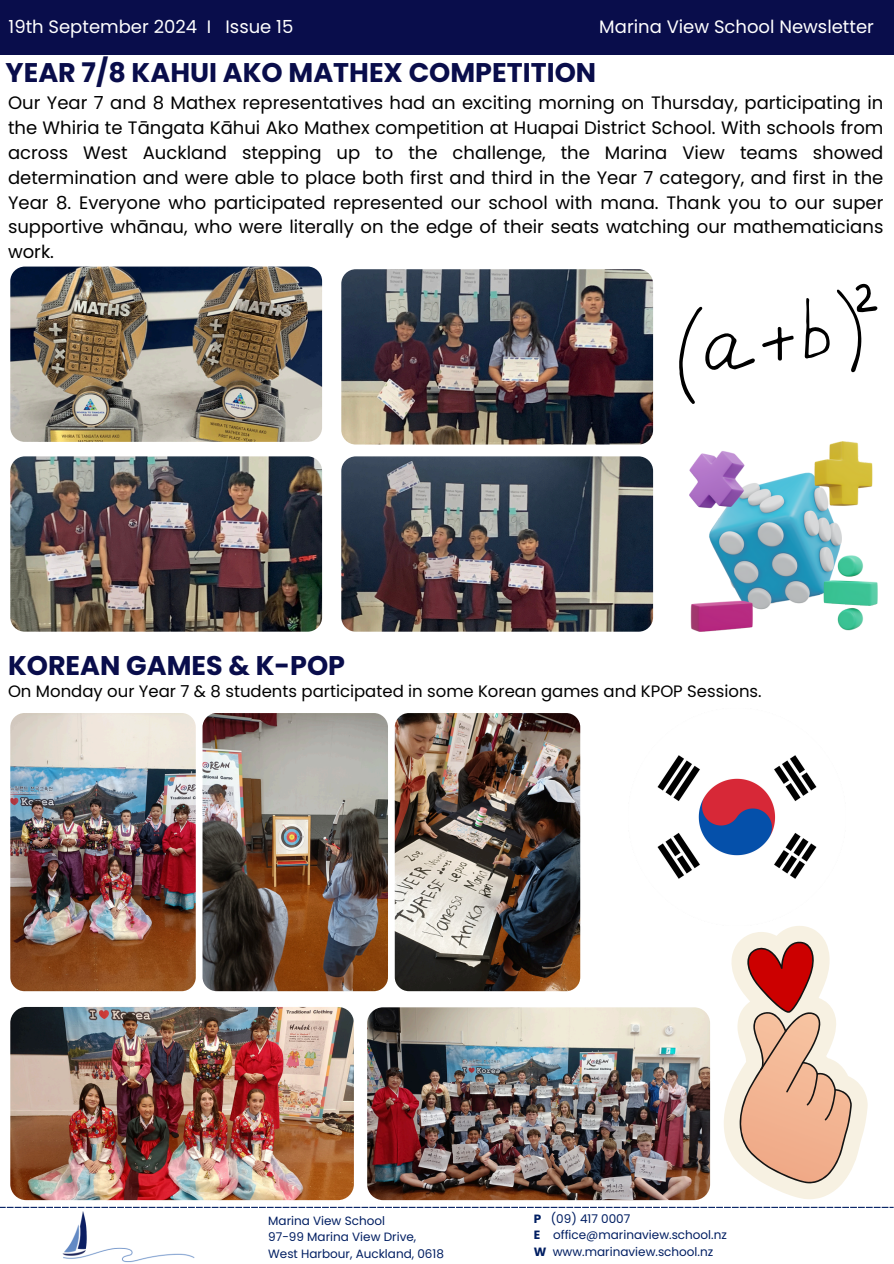
<style>
.page{position:relative;width:894px;height:1264px;background:#fff}
.page>*{position:absolute;margin:0;border:0;box-sizing:border-box;transform-origin:0 0}
.t1{font:700 27px "Poppins";color:#090d4b}
.t2{font:18px/24.8px "Poppins";color:#000;text-align:justify}
.t3{font:18px "Poppins";color:#fff}
.t4{font:16.5px "Poppins";color:#000}
.t5{font:12px "Poppins";color:#001e62}
.s1{font-weight:700}
</style>
<div class="page">
<div style="left:0;top:0;width:893px;height:55px;background:#090d4b"></div>
<img style="left:52px;top:1207px;width:152px;height:56px">
<svg style="left:0;top:1206px;width:893px;height:1px"></svg>
<img style="left:10px;top:266px;width:312px;height:176px;border-radius:15px">
<img style="left:10px;top:456px;width:312px;height:175px;border-radius:15px">
<img style="left:341px;top:269px;width:312px;height:175px;border-radius:15px">
<img style="left:341px;top:456px;width:312px;height:175px;border-radius:15px">
<img style="left:689px;top:442px;width:187px;height:189px">
<svg style="left:804px;top:298px;width:25px;height:61px"></svg>
<svg style="left:679px;top:306px;width:75px;height:98px"></svg>
<svg style="left:762px;top:327px;width:31px;height:33px"></svg>
<svg style="left:836px;top:283px;width:41px;height:89px"></svg>
<img style="left:10px;top:1006px;width:344px;height:194px;border-radius:16px">
<img style="left:367px;top:1007px;width:343px;height:193px;border-radius:16px">
<img style="left:394px;top:713px;width:186px;height:278px;border-radius:14px">
<img style="left:10px;top:713px;width:186px;height:278px;border-radius:14px">
<img style="left:202px;top:713px;width:186px;height:278px;border-radius:14px">
<svg style="left:724px;top:926px;width:143px;height:273px"></svg>
<img style="left:657px;top:755px;width:160px;height:124px">
<p class="t3" style="left:9px;top:15px;width:286px">19th September 2024 I Issue 15</p>
<p class="t3" style="left:599px;top:15px;width:276px">Marina View School Newsletter</p>
<p class="t1" style="left:6px;top:54px;width:592px">YEAR 7/8 KAHUI AKO MATHEX COMPETITION</p>
<p class="t2" style="left:8px;top:91px;width:876px">Our Year 7 and 8 Mathex representatives had an exciting morning on Thursday, participating in the Whiria te Tāngata Kāhui Ako Mathex competition at Huapai District School. With schools from across West Auckland stepping up to the challenge, the Marina View teams showed determination and were able to place both first and third in the Year 7 category, and first in the Year 8. Everyone who participated represented our school with mana. Thank you to our super supportive whānau, who were literally on the edge of their seats watching our mathematicians work.</p>
<p class="t1" style="left:8px;top:647px;width:338px">KOREAN GAMES &amp; K-POP</p>
<p class="t4" style="left:8px;top:679px;width:755px">On Monday our Year 7 &amp; 8 students participated in some Korean games and KPOP Sessions.</p>
<h2 class="t5" style="left:268px;top:1211px;width:118px">Marina View School</h2>
<h1 class="t5" style="left:268px;top:1227px;width:149px">97-99 Marina View Drive,</h1>
<h2 class="t5" style="left:268px;top:1244px;width:177px">West Harbour, Auckland, 0618</h2>
<p class="t5" style="left:533px;top:1210px;width:98px"><span class="s1">P</span> (09) 417 0007</p>
<p class="t5" style="left:533px;top:1226px;width:195px"><span class="s1">E</span> office@marinaview.school.nz</p>
<p class="t5" style="left:533px;top:1243px;width:181px"><span class="s1">W</span> www.marinaview.school.nz</p>
</div>
